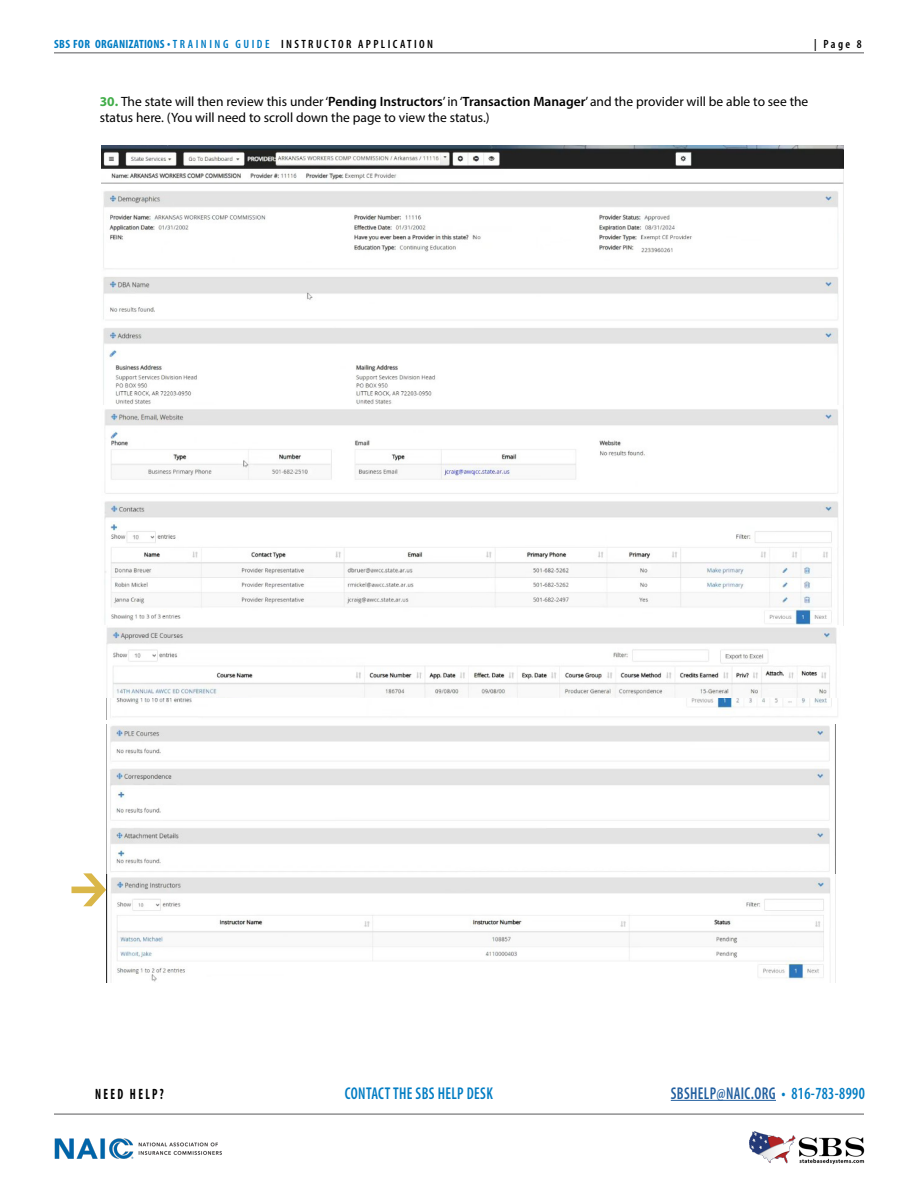
<style>
.page{position:relative;width:918px;height:1188px;background:#fff}
.page>*{position:absolute;margin:0;border:0;box-sizing:border-box;transform-origin:0 0}
.t1{font:600 condensed 17.1px "Myriad Pro";letter-spacing:.025em;color:#215e9e;scale:.88 1}
.t2{font:600 condensed 17.1px "Myriad Pro";letter-spacing:.025em;color:#007cc3;scale:.88 1}
.t3{font:700 condensed 15px "Myriad Pro";letter-spacing:.2em;color:#000;scale:.79 1}
.t4{font:13.5px/16.2px "Myriad Pro";color:#000}
.t5{font:600 condensed 12px "Myriad Pro";letter-spacing:.2em;color:#000}
.s1{font-weight:700;color:#007cc3}
.s2{font-size:13.65px;color:#007cc3}
.s3{color:#007cc3}
.s4{font-weight:700;color:#41ad49}
.s5{font-weight:600}
</style>
<div class="page">
<hr style="left:54px;top:1114px;width:810px;height:1px;background:#58595b">
<img style="left:749px;top:1132px;width:116px;height:32px">
<img style="left:54px;top:1138px;width:168px;height:21px">
<hr style="left:671px;top:1100px;width:105px;height:1px;background:#215e9e">
<img style="left:101px;top:145px;width:742px;height:260px">
<img style="left:104px;top:409px;width:734px;height:216px">
<img style="left:106px;top:724px;width:724px;height:259px">
<hr style="left:54px;top:52px;width:810px;height:1px;background:#58595b">
<img style="left:106px;top:697px;width:732px;height:23px">
<img style="left:106px;top:627px;width:731px;height:70px">
<svg style="left:71px;top:873px;width:35px;height:33px"></svg>
<p class="t5" style="left:54px;top:37px;width:381px"><span class="s1">SBS FOR ORGANIZATIONS</span> <span class="s2">•</span> <span class="s3">TRAINING GUIDE</span> INSTRUCTOR APPLICATION</p>
<p class="t5" style="left:814px;top:37px;width:49px">| Page 8</p>
<p class="t4" style="left:100px;top:93px;width:710px"><span class="s4">30.</span> The state will then review this under ‘<span class="s5">Pending Instructors</span>’ in ‘<span class="s5">Transaction Manager</span>’ and the provider will be able to see the status here. (You will need to scroll down the page to view the status.)</p>
<p class="t3" style="left:95px;top:1084px;width:89px">NEED HELP?</p>
<p class="t2" style="left:345px;top:1082px;width:170px">CONTACT THE SBS HELP DESK</p>
<p class="t1" style="left:671px;top:1082px;width:222px">SBSHELP@NAIC.ORG <span class="s3">• 816-783-8990</span></p>
</div>
